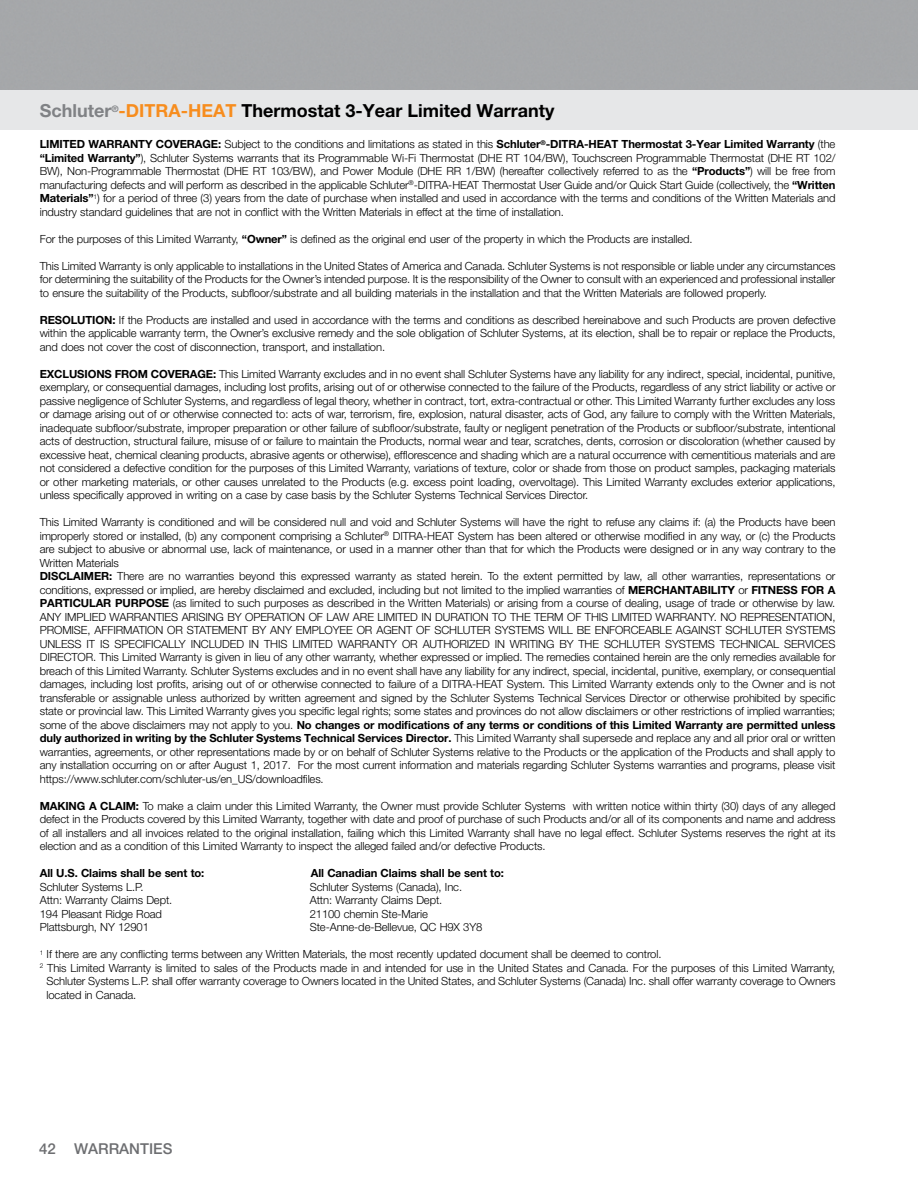
<style>
.page{position:relative;width:918px;height:1188px;background:#fff}
.page>*{position:absolute;margin:0;border:0;box-sizing:border-box;transform-origin:0 0}
.t1{font:700 18px "Helvetica Neue LT Pro";color:#000}
.t2{font:500 15px "Helvetica Neue LT Pro";color:#6d6e71}
.t3{font:300 11.25px/13.5px "Helvetica Neue LT Pro";letter-spacing:-.01em;color:#000;text-align:justify}
.t4{font:700 11.25px "Helvetica Neue LT Pro";letter-spacing:-.01em;color:#000}
.s1{color:#808285}
.s2{color:#f78d1e}
.s3{font-weight:700}
</style>
<div class="page">
<div style="left:0;top:90px;width:918px;height:40px;background:#e6e7e8"></div>
<h1 class="t1" style="left:40px;top:99px;width:516px"><span class="s1">Schluter</span><sup>®</sup><span class="s2">-DITRA-HEAT</span> Thermostat 3-Year Limited Warranty</h1>
<p class="t3" style="left:40px;top:138px;width:797px"><span class="s3">LIMITED WARRANTY COVERAGE:</span> Subject to the conditions and limitations as stated in this <span class="s3">Schluter</span><sup>®</sup><span class="s3">-DITRA-HEAT Thermostat 3-Year Limited Warranty</span> (the <span class="s3">“Limited Warranty”</span>), Schluter Systems warrants that its Programmable Wi-Fi Thermostat (DHE RT 104/BW), Touchscreen Programmable Thermostat (DHE RT 102/ BW), Non-Programmable Thermostat (DHE RT 103/BW), and Power Module (DHE RR 1/BW) (hereafter collectively referred to as the <span class="s3">“Products”</span>) will be free from manufacturing defects and will perform as described in the applicable Schluter<sup>®</sup>-DITRA-HEAT Thermostat User Guide and/or Quick Start Guide (collectively, the <span class="s3">“Written Materials”</span><sup>1</sup>) for a period of three (3) years from the date of purchase when installed and used in accordance with the terms and conditions of the Written Materials and industry standard guidelines that are not in conflict with the Written Materials in effect at the time of installation.</p>
<p class="t3" style="left:40px;top:232px;width:654px">For the purposes of this Limited Warranty, <span class="s3">“Owner”</span> is defined as the original end user of the property in which the Products are installed.</p>
<p class="t3" style="left:40px;top:259px;width:797px">This Limited Warranty is only applicable to installations in the United States of America and Canada. Schluter Systems is not responsible or liable under any circumstances for determining the suitability of the Products for the Owner’s intended purpose. It is the responsibility of the Owner to consult with an experienced and professional installer to ensure the suitability of the Products, subfloor/substrate and all building materials in the installation and that the Written Materials are followed properly.</p>
<p class="t3" style="left:40px;top:313px;width:797px"><span class="s3">RESOLUTION:</span> If the Products are installed and used in accordance with the terms and conditions as described hereinabove and such Products are proven defective within the applicable warranty term, the Owner’s exclusive remedy and the sole obligation of Schluter Systems, at its election, shall be to repair or replace the Products, and does not cover the cost of disconnection, transport, and installation.</p>
<p class="t3" style="left:40px;top:367px;width:797px"><span class="s3">EXCLUSIONS FROM COVERAGE:</span> This Limited Warranty excludes and in no event shall Schluter Systems have any liability for any indirect, special, incidental, punitive, exemplary, or consequential damages, including lost profits, arising out of or otherwise connected to the failure of the Products, regardless of any strict liability or active or passive negligence of Schluter Systems, and regardless of legal theory, whether in contract, tort, extra-contractual or other. This Limited Warranty further excludes any loss or damage arising out of or otherwise connected to: acts of war, terrorism, fire, explosion, natural disaster, acts of God, any failure to comply with the Written Materials, inadequate subfloor/substrate, improper preparation or other failure of subfloor/substrate, faulty or negligent penetration of the Products or subfloor/substrate, intentional acts of destruction, structural failure, misuse of or failure to maintain the Products, normal wear and tear, scratches, dents, corrosion or discoloration (whether caused by excessive heat, chemical cleaning products, abrasive agents or otherwise), efflorescence and shading which are a natural occurrence with cementitious materials and are not considered a defective condition for the purposes of this Limited Warranty, variations of texture, color or shade from those on product samples, packaging materials or other marketing materials, or other causes unrelated to the Products (e.g. excess point loading, overvoltage). This Limited Warranty excludes exterior applications, unless specifically approved in writing on a case by case basis by the Schluter Systems Technical Services Director.</p>
<p class="t3" style="left:40px;top:516px;width:797px;text-align:left">This Limited Warranty is conditioned and will be considered null and void and Schluter Systems will have the right to refuse any claims if: (a) the Products have been improperly stored or installed, (b) any component comprising a Schluter<sup>®</sup> DITRA-HEAT System has been altered or otherwise modified in any way, or (c) the Products are subject to abusive or abnormal use, lack of maintenance, or used in a manner other than that for which the Products were designed or in any way contrary to the Written Materials<br><span class="s3">DISCLAIMER:</span> There are no warranties beyond this expressed warranty as stated herein. To the extent permitted by law, all other warranties, representations or conditions, expressed or implied, are hereby disclaimed and excluded, including but not limited to the implied warranties of <span class="s3">MERCHANTABILITY</span> or <span class="s3">FITNESS FOR A PARTICULAR PURPOSE</span> (as limited to such purposes as described in the Written Materials) or arising from a course of dealing, usage of trade or otherwise by law.<br>ANY IMPLIED WARRANTIES ARISING BY OPERATION OF LAW ARE LIMITED IN DURATION TO THE TERM OF THIS LIMITED WARRANTY. NO REPRESENTATION, PROMISE, AFFIRMATION OR STATEMENT BY ANY EMPLOYEE OR AGENT OF SCHLUTER SYSTEMS WILL BE ENFORCEABLE AGAINST SCHLUTER SYSTEMS UNLESS IT IS SPECIFICALLY INCLUDED IN THIS LIMITED WARRANTY OR AUTHORIZED IN WRITING BY THE SCHLUTER SYSTEMS TECHNICAL SERVICES DIRECTOR. This Limited Warranty is given in lieu of any other warranty, whether expressed or implied. The remedies contained herein are the only remedies available for breach of this Limited Warranty. Schluter Systems excludes and in no event shall have any liability for any indirect, special, incidental, punitive, exemplary, or consequential damages, including lost profits, arising out of or otherwise connected to failure of a DITRA-HEAT System. This Limited Warranty extends only to the Owner and is not transferable or assignable unless authorized by written agreement and signed by the Schluter Systems Technical Services Director or otherwise prohibited by specific state or provincial law. This Limited Warranty gives you specific legal rights; some states and provinces do not allow disclaimers or other restrictions of implied warranties; some of the above disclaimers may not apply to you. <span class="s3">No changes or modifications of any terms or conditions of this Limited Warranty are permitted unless duly authorized in writing by the Schluter Systems Technical Services Director.</span> This Limited Warranty shall supersede and replace any and all prior oral or written warranties, agreements, or other representations made by or on behalf of Schluter Systems relative to the Products or the application of the Products and shall apply to any installation occurring on or after August 1, 2017. For the most current information and materials regarding Schluter Systems warranties and programs, please visit https://www.schluter.com/schluter-us/en_US/downloadfiles.</p>
<p class="t3" style="left:40px;top:799px;width:797px"><span class="s3">MAKING A CLAIM:</span> To make a claim under this Limited Warranty, the Owner must provide Schluter Systems with written notice within thirty (30) days of any alleged defect in the Products covered by this Limited Warranty, together with date and proof of purchase of such Products and/or all of its components and name and address of all installers and all invoices related to the original installation, failing which this Limited Warranty shall have no legal effect. Schluter Systems reserves the right at its election and as a condition of this Limited Warranty to inspect the alleged failed and/or defective Products.</p>
<p class="t4" style="left:40px;top:867px;width:166px">All U.S. Claims shall be sent to:</p>
<p class="t4" style="left:311px;top:867px;width:195px">All Canadian Claims shall be sent to:</p>
<p class="t3" style="left:40px;top:880px;width:105px">Schluter Systems L.P.</p>
<p class="t3" style="left:310px;top:880px;width:154px">Schluter Systems (Canada), Inc.</p>
<p class="t3" style="left:40px;top:894px;width:134px">Attn: Warranty Claims Dept.</p>
<p class="t3" style="left:310px;top:894px;width:134px">Attn: Warranty Claims Dept.</p>
<p class="t3" style="left:40px;top:907px;width:124px">194 Pleasant Ridge Road</p>
<p class="t3" style="left:310px;top:907px;width:120px">21100 chemin Ste-Marie</p>
<p class="t3" style="left:40px;top:921px;width:111px">Plattsburgh, NY 12901</p>
<p class="t3" style="left:310px;top:921px;width:174px">Ste-Anne-de-Bellevue, QC H9X 3Y8</p>
<p class="t3" style="left:40px;top:948px;width:623px"><sup>1</sup> If there are any conflicting terms between any Written Materials, the most recently updated document shall be deemed to control.</p>
<p class="t3" style="left:40px;top:961px;width:797px"><sup>2</sup> This Limited Warranty is limited to sales of the Products made in and intended for use in the United States and Canada. For the purposes of this Limited Warranty,</p>
<p class="t3" style="left:47px;top:975px;width:791px">Schluter Systems L.P. shall offer warranty coverage to Owners located in the United States, and Schluter Systems (Canada) Inc. shall offer warranty coverage to Owners</p>
<p class="t3" style="left:47px;top:988px;width:91px">located in Canada.</p>
<h2 class="t2" style="left:39px;top:1139px;width:135px">42 WARRANTIES</h2>
</div>
